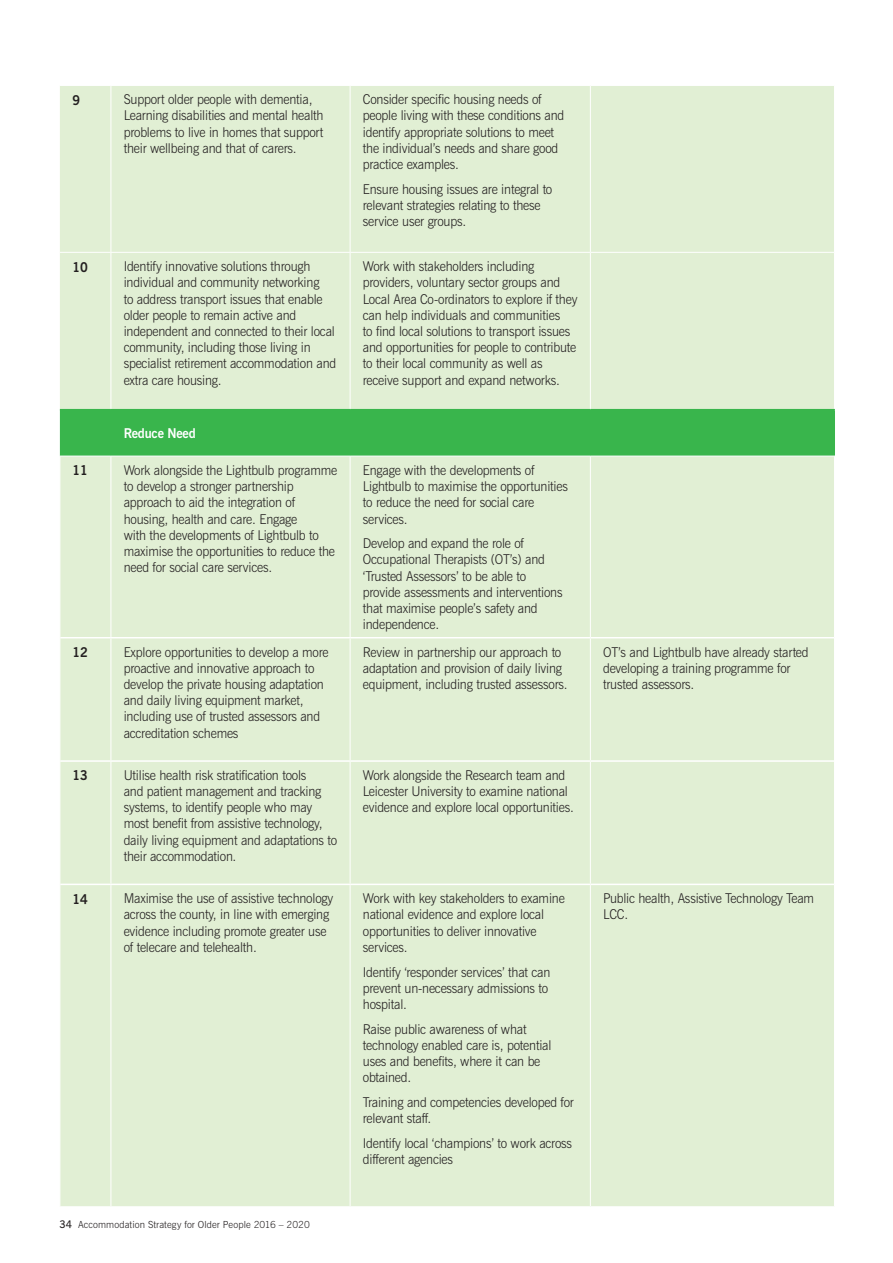
<style>
.page{position:relative;width:893px;height:1263px;background:#fff}
.page>*{position:absolute;margin:0;border:0;box-sizing:border-box;transform-origin:0 0}
.body{font:300 13.5px/16.2px "News Gothic BT";letter-spacing:-.015em;color:#231f20;scale:.95 1}
.body-2{font:700 13.5px "News Gothic BT";letter-spacing:-.015em;color:#231f20;scale:.95 1}
.body-3{font:700 13.5px "News Gothic BT";letter-spacing:-.015em;color:#fff;scale:.95 1}
.t1{font:300 9.75px "News Gothic BT";letter-spacing:.01em;color:#231f20}
.s1{font-weight:600;font-size:10.5px}
</style>
<div class="page">
<div style="left:60px;top:86px;width:774px;height:1120px;background:#e1efd4"></div>
<div style="left:60px;top:410px;width:774px;height:46px;background:#39b54c"></div>
<hr style="left:111px;top:86px;width:1px;height:166px;background:#fff">
<hr style="left:111px;top:253px;width:1px;height:156px;background:#fff">
<hr style="left:350px;top:86px;width:1px;height:166px;background:#fff">
<hr style="left:590px;top:86px;width:1px;height:166px;background:#fff">
<hr style="left:60px;top:252px;width:51px;height:1px;background:#fff">
<hr style="left:111px;top:252px;width:239px;height:1px;background:#fff">
<hr style="left:350px;top:252px;width:240px;height:1px;background:#fff">
<hr style="left:350px;top:253px;width:1px;height:156px;background:#fff">
<hr style="left:590px;top:252px;width:245px;height:1px;background:#fff">
<hr style="left:590px;top:253px;width:1px;height:156px;background:#fff">
<hr style="left:60px;top:409px;width:51px;height:1px;background:#39b54c">
<hr style="left:111px;top:409px;width:239px;height:1px;background:#39b54c">
<hr style="left:350px;top:409px;width:240px;height:1px;background:#39b54c">
<hr style="left:590px;top:409px;width:245px;height:1px;background:#39b54c">
<hr style="left:111px;top:410px;width:1px;height:46px;background:#39b54c">
<hr style="left:350px;top:410px;width:1px;height:46px;background:#39b54c">
<hr style="left:590px;top:410px;width:1px;height:46px;background:#39b54c">
<hr style="left:834px;top:410px;width:1px;height:46px;background:#39b54c">
<hr style="left:60px;top:456px;width:51px;height:1px;background:#fff">
<hr style="left:60px;top:456px;width:1px;height:182px;background:#fff">
<hr style="left:111px;top:456px;width:239px;height:1px;background:#fff">
<hr style="left:111px;top:456px;width:1px;height:181px;background:#fff">
<hr style="left:350px;top:456px;width:240px;height:1px;background:#fff">
<hr style="left:350px;top:456px;width:1px;height:181px;background:#fff">
<hr style="left:590px;top:456px;width:245px;height:1px;background:#fff">
<hr style="left:590px;top:456px;width:1px;height:181px;background:#fff">
<hr style="left:60px;top:638px;width:1px;height:123px;background:#fff">
<hr style="left:111px;top:638px;width:1px;height:122px;background:#fff">
<hr style="left:350px;top:638px;width:1px;height:122px;background:#fff">
<hr style="left:590px;top:638px;width:1px;height:122px;background:#fff">
<hr style="left:60px;top:761px;width:1px;height:123px;background:#fff">
<hr style="left:111px;top:762px;width:1px;height:122px;background:#fff">
<hr style="left:350px;top:762px;width:1px;height:122px;background:#fff">
<hr style="left:590px;top:762px;width:1px;height:122px;background:#fff">
<hr style="left:60px;top:884px;width:1px;height:322px;background:#fff">
<hr style="left:111px;top:885px;width:1px;height:321px;background:#fff">
<hr style="left:350px;top:885px;width:1px;height:321px;background:#fff">
<hr style="left:590px;top:885px;width:1px;height:321px;background:#fff">
<hr style="left:60px;top:637px;width:51px;height:1px;background:#fff">
<hr style="left:111px;top:637px;width:239px;height:1px;background:#fff">
<hr style="left:350px;top:637px;width:240px;height:1px;background:#fff">
<hr style="left:590px;top:637px;width:244px;height:1px;background:#fff">
<hr style="left:60px;top:760px;width:51px;height:2px;background:#fff">
<hr style="left:111px;top:760px;width:239px;height:2px;background:#fff">
<hr style="left:350px;top:760px;width:240px;height:2px;background:#fff">
<hr style="left:590px;top:760px;width:244px;height:2px;background:#fff">
<hr style="left:60px;top:884px;width:51px;height:1px;background:#fff">
<hr style="left:111px;top:884px;width:239px;height:1px;background:#fff">
<hr style="left:350px;top:884px;width:240px;height:1px;background:#fff">
<hr style="left:590px;top:884px;width:244px;height:1px;background:#fff">
<p class="body-2" style="left:73px;top:92px;width:10px">9</p>
<p class="body" style="left:124px;top:91px;width:212px">Support older people with dementia, Learning disabilities and mental health problems to live in homes that support their wellbeing and that of carers.</p>
<p class="body" style="left:363px;top:91px;width:214px">Consider specific housing needs of people living with these conditions and identify appropriate solutions to meet the individual’s needs and share good practice examples.</p>
<p class="body" style="left:363px;top:181px;width:201px">Ensure housing issues are integral to relevant strategies relating to these service user groups.</p>
<p class="body-2" style="left:73px;top:259px;width:18px">10</p>
<p class="body" style="left:124px;top:258px;width:225px">Identify innovative solutions through individual and community networking<br>to address transport issues that enable older people to remain active and independent and connected to their local community, including those living in specialist retirement accommodation and extra care housing.</p>
<p class="body" style="left:363px;top:258px;width:228px">Work with stakeholders including providers, voluntary sector groups and Local Area Co-ordinators to explore if they can help individuals and communities<br>to find local solutions to transport issues and opportunities for people to contribute to their local community as well as receive support and expand networks.</p>
<p class="body-3" style="left:124px;top:425px;width:77px">Reduce Need</p>
<p class="body-2" style="left:73px;top:462px;width:18px">11</p>
<p class="body" style="left:124px;top:462px;width:226px">Work alongside the Lightbulb programme to develop a stronger partnership approach to aid the integration of housing, health and care. Engage<br>with the developments of Lightbulb to maximise the opportunities to reduce the need for social care services.</p>
<p class="body" style="left:363px;top:462px;width:217px">Engage with the developments of<br>Lightbulb to maximise the opportunities to reduce the need for social care services.</p>
<p class="body" style="left:363px;top:535px;width:212px">Develop and expand the role of<br>Occupational Therapists (OT’s) and ‘Trusted Assessors’ to be able to provide assessments and interventions that maximise people’s safety and independence.</p>
<p class="body-2" style="left:73px;top:644px;width:18px">12</p>
<p class="body" style="left:124px;top:643px;width:217px">Explore opportunities to develop a more proactive and innovative approach to develop the private housing adaptation and daily living equipment market, including use of trusted assessors and accreditation schemes</p>
<p class="body" style="left:363px;top:643px;width:217px">Review in partnership our approach to adaptation and provision of daily living equipment, including trusted assessors.</p>
<p class="body" style="left:603px;top:643px;width:218px">OT’s and Lightbulb have already started developing a training programme for trusted assessors.</p>
<p class="body-2" style="left:73px;top:767px;width:18px">13</p>
<p class="body" style="left:124px;top:767px;width:226px">Utilise health risk stratification tools<br>and patient management and tracking systems, to identify people who may most benefit from assistive technology, daily living equipment and adaptations to their accommodation.</p>
<p class="body" style="left:363px;top:767px;width:224px">Work alongside the Research team and<br>Leicester University to examine national evidence and explore local opportunities.</p>
<p class="body-2" style="left:73px;top:891px;width:18px">14</p>
<p class="body" style="left:124px;top:890px;width:222px">Maximise the use of assistive technology across the county, in line with emerging evidence including promote greater use of telecare and telehealth.</p>
<p class="body" style="left:363px;top:890px;width:214px">Work with key stakeholders to examine national evidence and explore local opportunities to deliver innovative services.</p>
<p class="body" style="left:363px;top:963px;width:199px">Identify ‘responder services’ that can prevent un-necessary admissions to hospital.</p>
<p class="body" style="left:363px;top:1020px;width:200px">Raise public awareness of what technology enabled care is, potential uses and benefits, where it can be obtained.</p>
<p class="body" style="left:363px;top:1094px;width:224px">Training and competencies developed for relevant staff.</p>
<p class="body" style="left:363px;top:1135px;width:222px">Identify local ‘champions’ to work across different agencies</p>
<p class="body" style="left:603px;top:890px;width:224px">Public health, Assistive Technology Team<br>LCC.</p>
<p class="t1" style="left:60px;top:1219px;width:252px"><span class="s1">34</span> Accommodation Strategy for Older People 2016 – 2020</p>
</div>
